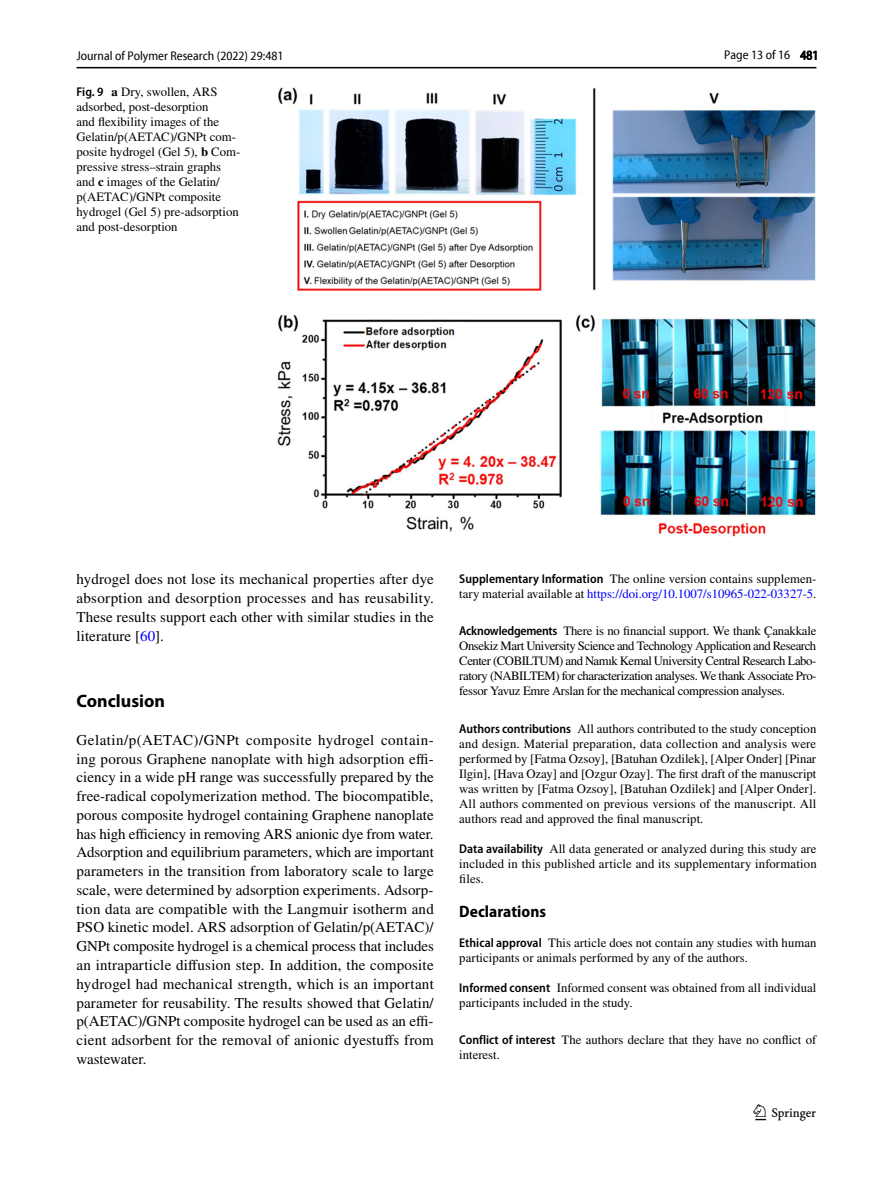
<style>
.page{position:relative;width:893px;height:1187px;background:#fff}
.page>*{position:absolute;margin:0;border:0;box-sizing:border-box;transform-origin:0 0}
.t1{font:22.5px "Springnew Regular 3";color:#000}
.t2{font:700 18px "Myriad Pro";color:#000}
.t3{font:700 semi-condensed 16.5px "Myriad Pro";letter-spacing:.005em;color:#000}
.t4{font:15px/18.8px "STIX";letter-spacing:.005em;color:#000;text-align:justify}
.t5{font:12.75px/15px "STIX";color:#000}
.t6{font:semi-condensed 12.75px "Myriad Pro Unic";color:#000}
.s1{font-family:"Myriad Pro";font-weight:600;font-stretch:semi-condensed}
.s2{font-weight:700}
.s3{color:#00f}
</style>
<div class="page">
<hr style="left:77px;top:67px;width:739px;height:1px;background:#000">
<img style="left:277px;top:87px;width:539px;height:450px">
<p class="t6" style="left:77px;top:51px;width:208px">Journal of Polymer Research (2022) 29:481</p>
<p class="t6" style="left:724px;top:50px;width:96px">Page 13 of 16 481</p>
<p class="t5" style="left:77px;top:85px;width:165px"><span class="s1">Fig. 9</span> <span class="s2">a</span> Dry, swollen, ARS adsorbed, post-desorption<br>and flexibility images of the<br>Gelatin/p(AETAC)/GNPt com&shy;posite hydrogel (Gel 5), <span class="s2">b</span> Com&shy;pressive stress–strain graphs and <span class="s2">c</span> images of the Gelatin/ p(AETAC)/GNPt composite hydrogel (Gel 5) pre-adsorption and post-desorption</p>
<p class="t4" style="left:77px;top:571px;width:359px">hydrogel does not lose its mechanical properties after dye absorption and desorption processes and has reusability.<br>These results support each other with similar studies in the literature [<span class="s3">60</span>].</p>
<h2 class="t2" style="left:77px;top:689px;width:90px">Conclusion</h2>
<p class="t4" style="left:77px;top:731px;width:359px">Gelatin/p(AETAC)/GNPt composite hydrogel contain&shy;ing porous Graphene nanoplate with high adsorption effi&shy;ciency in a wide pH range was successfully prepared by the free-radical copolymerization method. The biocompatible, porous composite hydrogel containing Graphene nanoplate has high efficiency in removing ARS anionic dye from water.<br>Adsorption and equilibrium parameters, which are important parameters in the transition from laboratory scale to large scale, were determined by adsorption experiments. Adsorp&shy;tion data are compatible with the Langmuir isotherm and PSO kinetic model. ARS adsorption of Gelatin/p(AETAC)/ GNPt composite hydrogel is a chemical process that includes an intraparticle diffusion step. In addition, the composite hydrogel had mechanical strength, which is an important parameter for reusability. The results showed that Gelatin/ p(AETAC)/GNPt composite hydrogel can be used as an effi&shy;cient adsorbent for the removal of anionic dyestuffs from wastewater.</p>
<p class="t5" style="left:459px;top:572px;width:359px"><span class="s1">Supplementary Information</span> The online version contains supplemen&shy;tary material available at <span class="s3">https://doi.org/10.1007/s10965-022-03327-5</span>.</p>
<p class="t5" style="left:459px;top:624px;width:359px;text-align:justify"><span class="s1">Acknowledgements</span> There is no financial support. We thank Çanakkale Onsekiz Mart University Science and Technology Application and Research Center (COBILTUM) and Namık Kemal University Central Research Labo&shy;ratory (NABILTEM) for characterization analyses. We thank Associate Pro&shy;fessor Yavuz Emre Arslan for the mechanical compression analyses.</p>
<p class="t5" style="left:459px;top:722px;width:359px;text-align:justify"><span class="s1">Authors contributions</span> All authors contributed to the study conception and design. Material preparation, data collection and analysis were performed by [Fatma Ozsoy], [Batuhan Ozdilek], [Alper Onder] [Pinar Ilgin], [Hava Ozay] and [Ozgur Ozay]. The first draft of the manuscript was written by [Fatma Ozsoy], [Batuhan Ozdilek] and [Alper Onder].<br>All authors commented on previous versions of the manuscript. All authors read and approved the final manuscript.</p>
<p class="t5" style="left:459px;top:842px;width:359px;text-align:justify"><span class="s1">Data availability</span> All data generated or analyzed during this study are included in this published article and its supplementary information files.</p>
<p class="t3" style="left:459px;top:902px;width:88px">Declarations</p>
<p class="t5" style="left:459px;top:935px;width:359px"><span class="s1">Ethical approval</span> This article does not contain any studies with human participants or animals performed by any of the authors.</p>
<p class="t5" style="left:459px;top:980px;width:359px"><span class="s1">Informed consent</span> Informed consent was obtained from all individual participants included in the study.</p>
<p class="t5" style="left:459px;top:1033px;width:359px"><span class="s1">Conflict of interest</span> The authors declare that they have no conflict of interest.</p>
<h1 class="t1" style="left:755px;top:1104px;width:62px">1 3</h1>
</div>
